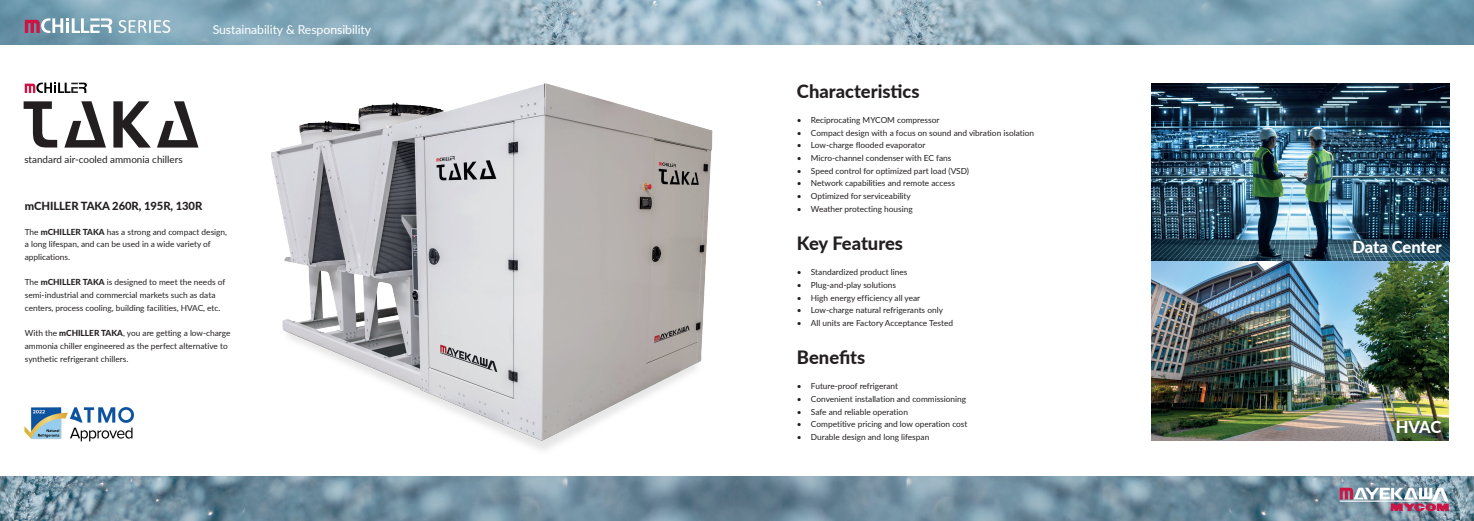
<style>
.page{position:relative;width:1474px;height:521px;background:#fff}
.page>*{position:absolute;margin:0;border:0;box-sizing:border-box;transform-origin:0 0}
.t1{font:800 18.38px "Lato";color:#231f20}
.t2{font:800 16.54px "Lato";letter-spacing:-.005em;color:#fff}
.t3{font:12.25px "Lato";letter-spacing:-.005em;color:#fff}
.t4{font:800 11.2px "Lato";letter-spacing:-.005em;color:#231f20}
.t5{font:9.89px "Lato";color:#231f20}
.t6{font:8.31px/12.7px "Lato";color:#231f20}
.s1{font-weight:800}
.s2{font-style:inherit}
</style>
<div class="page">
<img style="left:0;top:0;width:1473px;height:45px">
<img style="left:0;top:476px;width:1473px;height:45px">
<svg style="left:1339px;top:487px;width:109px;height:24px"></svg>
<img style="left:1151px;top:83px;width:297px;height:178px">
<svg style="left:119px;top:20px;width:51px;height:13px"></svg>
<svg style="left:25px;top:18px;width:87px;height:15px"></svg>
<img style="left:24px;top:407px;width:110px;height:35px">
<svg style="left:24px;top:101px;width:33px;height:46px"></svg>
<svg style="left:64px;top:101px;width:42px;height:47px"></svg>
<svg style="left:157px;top:101px;width:32px;height:47px"></svg>
<svg style="left:113px;top:101px;width:38px;height:47px"></svg>
<svg style="left:25px;top:83px;width:62px;height:10px"></svg>
<img style="left:189px;top:43px;width:608px;height:459px">
<img style="left:1151px;top:261px;width:297px;height:179px">
<h3 class="t3" style="left:213px;top:20px;width:160px">Sustainability &amp; Responsibility</h3>
<p class="t5" style="left:24px;top:153px;width:160px">standard air-cooled ammonia chillers</p>
<h3 class="t4" style="left:25px;top:197px;width:179px">mCHILLER TAKA 260R, 195R, 130R</h3>
<p class="t6" style="left:25px;top:225px;width:204px">The <span class="s1">mCHILLER TAKA</span> has a strong and compact design, a long lifespan, and can be used in a wide variety of applications.</p>
<p class="t6" style="left:25px;top:276px;width:202px">The <span class="s1">mCHILLER TAKA</span> is designed to meet the needs of semi-industrial and commercial markets such as data centers, process cooling, building facilities, HVAC, etc.</p>
<p class="t6" style="left:25px;top:326px;width:207px">With the <span class="s1">mCHILLER TAKA</span>, you are getting a low-charge ammonia chiller engineered as the perfect alternative to synthetic refrigerant chillers.</p>
<h1 class="t1" style="left:797px;top:78px;width:124px">Characteristics</h1>
<p class="t6" style="left:797px;top:113px;width:144px">• Reciprocating MYCOM compressor</p>
<p class="t6" style="left:797px;top:126px;width:239px">• Compact design with a focus on sound and vibration isolation</p>
<p class="t6" style="left:797px;top:138px;width:130px">• Low-charge flooded evaporator</p>
<p class="t6" style="left:797px;top:151px;width:156px">• Micro-channel condenser with EC fans</p>
<p class="t6" style="left:797px;top:164px;width:174px">• Speed control for optimized part load (VSD)</p>
<p class="t6" style="left:797px;top:177px;width:159px">• Network capabilities and remote access</p>
<p class="t6" style="left:797px;top:189px;width:115px">• Optimized for serviceability</p>
<p class="t6" style="left:797px;top:202px;width:117px">• Weather protecting housing</p>
<h1 class="t1" style="left:797px;top:230px;width:108px">Key Features</h1>
<p class="t6" style="left:797px;top:265px;width:112px"><span class="s2">•</span> Standardized product lines</p>
<p class="t6" style="left:797px;top:278px;width:101px"><span class="s2">•</span> Plug-and-play solutions</p>
<p class="t6" style="left:797px;top:291px;width:125px"><span class="s2">•</span> High energy efficiency all year</p>
<p class="t6" style="left:797px;top:303px;width:147px"><span class="s2">•</span> Low-charge natural refrigerants only</p>
<p class="t6" style="left:797px;top:316px;width:158px"><span class="s2">•</span> All units are Factory Acceptance Tested</p>
<h1 class="t1" style="left:797px;top:344px;width:70px">Benefits</h1>
<p class="t6" style="left:797px;top:380px;width:103px">• Future-proof refrigerant</p>
<p class="t6" style="left:797px;top:392px;width:171px">• Convenient installation and commissioning</p>
<p class="t6" style="left:797px;top:405px;width:112px">• Safe and reliable operation</p>
<p class="t6" style="left:797px;top:418px;width:172px">• Competitive pricing and low operation cost</p>
<p class="t6" style="left:797px;top:430px;width:134px">• Durable design and long lifespan</p>
<h2 class="t2" style="left:1352px;top:235px;width:91px">Data Center</h2>
<h2 class="t2" style="left:1395px;top:414px;width:47px">HVAC</h2>
</div>
